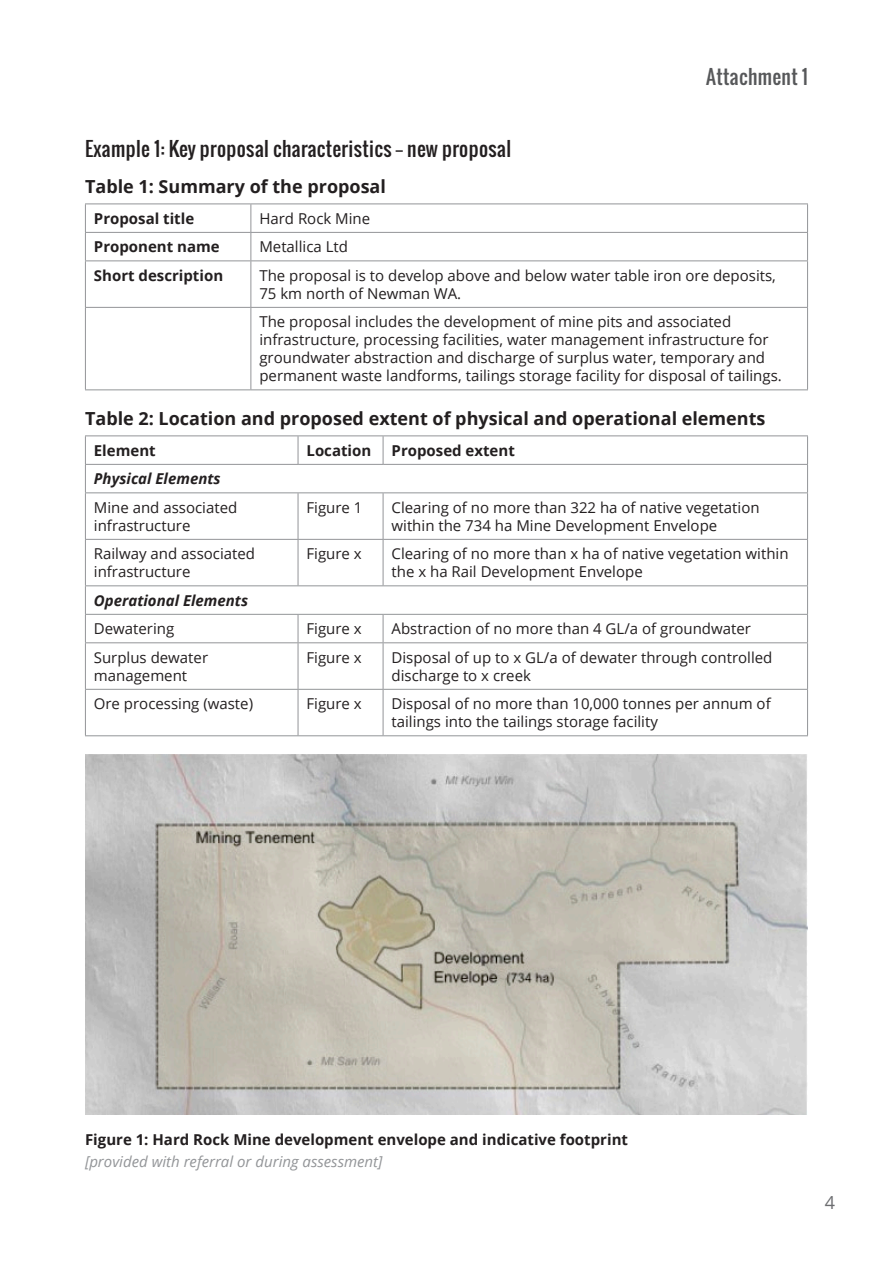
<style>
.page{position:relative;width:893px;height:1263px;background:#fff}
.page>*{position:absolute;margin:0;border:0;box-sizing:border-box;transform-origin:0 0}
.t1{font:19.5px "Oswald";letter-spacing:.02em;color:#231f20}
.t2{font:19.5px "Oswald";letter-spacing:.02em;color:#57585a}
.t3{font:700 18px "Open Sans";color:#231f20}
.t4{font:18px "Open Sans";color:#6c6d70}
.t5{font:15px/18px "Open Sans";color:#231f20}
.t6{font:700 15px "Open Sans";color:#231f20}
.t7{font:italic 15px "Open Sans";color:#939598}
.t8{font:italic 700 15px "Open Sans";color:#231f20}
</style>
<div class="page">
<hr style="left:85px;top:204px;width:166px;height:1px;background:#939598">
<hr style="left:251px;top:204px;width:557px;height:1px;background:#939598">
<hr style="left:85px;top:232px;width:166px;height:1px;background:#939598">
<svg style="left:85px;top:204px;width:1px;height:56px"></svg>
<hr style="left:251px;top:232px;width:557px;height:1px;background:#939598">
<svg style="left:250px;top:204px;width:1px;height:56px"></svg>
<svg style="left:807px;top:204px;width:1px;height:56px"></svg>
<hr style="left:85px;top:260px;width:166px;height:1px;background:#939598">
<hr style="left:85px;top:261px;width:1px;height:46px;background:#939598">
<hr style="left:251px;top:260px;width:557px;height:1px;background:#939598">
<hr style="left:250px;top:261px;width:1px;height:46px;background:#939598">
<hr style="left:807px;top:261px;width:1px;height:46px;background:#939598">
<hr style="left:85px;top:307px;width:166px;height:1px;background:#939598">
<hr style="left:85px;top:308px;width:1px;height:81px;background:#939598">
<hr style="left:251px;top:307px;width:557px;height:1px;background:#939598">
<hr style="left:250px;top:308px;width:1px;height:81px;background:#939598">
<hr style="left:807px;top:308px;width:1px;height:81px;background:#939598">
<hr style="left:85px;top:389px;width:166px;height:1px;background:#939598">
<hr style="left:251px;top:389px;width:557px;height:1px;background:#939598">
<hr style="left:85px;top:435px;width:213px;height:1px;background:#939598">
<hr style="left:298px;top:435px;width:85px;height:1px;background:#939598">
<svg style="left:298px;top:436px;width:1px;height:28px"></svg>
<hr style="left:383px;top:435px;width:425px;height:1px;background:#939598">
<svg style="left:383px;top:436px;width:1px;height:28px"></svg>
<hr style="left:85px;top:464px;width:213px;height:1px;background:#939598">
<svg style="left:85px;top:436px;width:1px;height:56px"></svg>
<hr style="left:298px;top:464px;width:85px;height:1px;background:#939598">
<hr style="left:383px;top:464px;width:425px;height:1px;background:#939598">
<svg style="left:807px;top:436px;width:1px;height:56px"></svg>
<hr style="left:85px;top:492px;width:213px;height:1px;background:#939598">
<hr style="left:85px;top:493px;width:1px;height:46px;background:#939598">
<hr style="left:298px;top:492px;width:85px;height:1px;background:#939598">
<hr style="left:298px;top:493px;width:1px;height:46px;background:#939598">
<hr style="left:383px;top:492px;width:425px;height:1px;background:#939598">
<hr style="left:383px;top:493px;width:1px;height:46px;background:#939598">
<hr style="left:807px;top:493px;width:1px;height:46px;background:#939598">
<hr style="left:85px;top:539px;width:213px;height:1px;background:#939598">
<hr style="left:85px;top:540px;width:1px;height:45px;background:#939598">
<hr style="left:298px;top:539px;width:85px;height:1px;background:#939598">
<hr style="left:298px;top:540px;width:1px;height:45px;background:#939598">
<hr style="left:383px;top:539px;width:425px;height:1px;background:#939598">
<hr style="left:383px;top:540px;width:1px;height:45px;background:#939598">
<hr style="left:807px;top:540px;width:1px;height:45px;background:#939598">
<hr style="left:85px;top:585px;width:213px;height:1px;background:#939598">
<hr style="left:298px;top:585px;width:85px;height:1px;background:#939598">
<hr style="left:383px;top:585px;width:425px;height:1px;background:#939598">
<hr style="left:85px;top:614px;width:213px;height:1px;background:#939598">
<svg style="left:85px;top:586px;width:1px;height:56px"></svg>
<hr style="left:298px;top:614px;width:85px;height:1px;background:#939598">
<svg style="left:298px;top:615px;width:1px;height:27px"></svg>
<hr style="left:383px;top:614px;width:425px;height:1px;background:#939598">
<svg style="left:383px;top:615px;width:1px;height:27px"></svg>
<svg style="left:807px;top:586px;width:1px;height:56px"></svg>
<hr style="left:85px;top:642px;width:213px;height:1px;background:#939598">
<hr style="left:85px;top:643px;width:1px;height:46px;background:#939598">
<hr style="left:298px;top:642px;width:85px;height:1px;background:#939598">
<hr style="left:298px;top:643px;width:1px;height:46px;background:#939598">
<hr style="left:383px;top:642px;width:425px;height:1px;background:#939598">
<hr style="left:383px;top:643px;width:1px;height:46px;background:#939598">
<hr style="left:807px;top:643px;width:1px;height:46px;background:#939598">
<hr style="left:85px;top:689px;width:213px;height:1px;background:#939598">
<hr style="left:85px;top:690px;width:1px;height:45px;background:#939598">
<hr style="left:298px;top:689px;width:85px;height:1px;background:#939598">
<hr style="left:298px;top:690px;width:1px;height:45px;background:#939598">
<hr style="left:383px;top:689px;width:425px;height:1px;background:#939598">
<hr style="left:383px;top:690px;width:1px;height:45px;background:#939598">
<hr style="left:807px;top:690px;width:1px;height:45px;background:#939598">
<hr style="left:85px;top:735px;width:213px;height:1px;background:#939598">
<hr style="left:298px;top:735px;width:85px;height:1px;background:#939598">
<hr style="left:383px;top:735px;width:425px;height:1px;background:#939598">
<img style="left:85px;top:754px;width:723px;height:360px">
<h1 class="t2" style="left:706px;top:62px;width:103px">Attachment 1</h1>
<h1 class="t1" style="left:85px;top:133px;width:428px">Example 1: Key proposal characteristics − new proposal</h1>
<p class="t3" style="left:85px;top:174px;width:302px">Table 1: Summary of the proposal</p>
<p class="t6" style="left:94px;top:208px;width:102px">Proposal title</p>
<p class="t5" style="left:259px;top:209px;width:112px">Hard Rock Mine</p>
<p class="t6" style="left:94px;top:236px;width:127px">Proponent name</p>
<p class="t5" style="left:259px;top:238px;width:90px">Metallica Ltd</p>
<p class="t6" style="left:94px;top:265px;width:131px">Short description</p>
<p class="t5" style="left:259px;top:266px;width:518px">The proposal is to develop above and below water table iron ore deposits,<br>75 km north of Newman WA.</p>
<p class="t5" style="left:259px;top:312px;width:524px">The proposal includes the development of mine pits and associated infrastructure, processing facilities, water management infrastructure for groundwater abstraction and discharge of surplus water, temporary and permanent waste landforms, tailings storage facility for disposal of tailings.</p>
<p class="t3" style="left:85px;top:406px;width:682px">Table 2: Location and proposed extent of physical and operational elements</p>
<p class="t6" style="left:94px;top:440px;width:63px">Element</p>
<p class="t6" style="left:307px;top:440px;width:66px">Location</p>
<p class="t6" style="left:392px;top:440px;width:125px">Proposed extent</p>
<p class="t8" style="left:94px;top:468px;width:128px">Physical Elements</p>
<p class="t5" style="left:94px;top:498px;width:145px">Mine and associated infrastructure</p>
<p class="t5" style="left:306px;top:498px;width:57px">Figure 1</p>
<p class="t5" style="left:392px;top:498px;width:370px">Clearing of no more than 322 ha of native vegetation within the 734 ha Mine Development Envelope</p>
<p class="t5" style="left:94px;top:544px;width:163px">Railway and associated infrastructure</p>
<p class="t5" style="left:306px;top:544px;width:57px">Figure x</p>
<p class="t5" style="left:392px;top:544px;width:399px">Clearing of no more than x ha of native vegetation within the x ha Rail Development Envelope</p>
<p class="t8" style="left:94px;top:590px;width:156px">Operational Elements</p>
<p class="t5" style="left:94px;top:619px;width:82px">Dewatering</p>
<p class="t5" style="left:306px;top:619px;width:57px">Figure x</p>
<p class="t5" style="left:392px;top:619px;width:361px">Abstraction of no more than 4 GL/a of groundwater</p>
<p class="t5" style="left:94px;top:648px;width:116px">Surplus dewater management</p>
<p class="t5" style="left:306px;top:648px;width:57px">Figure x</p>
<p class="t5" style="left:391px;top:648px;width:382px">Disposal of up to x GL/a of dewater through controlled discharge to x creek</p>
<p class="t5" style="left:94px;top:694px;width:161px">Ore processing (waste)</p>
<p class="t5" style="left:306px;top:694px;width:57px">Figure x</p>
<p class="t5" style="left:391px;top:694px;width:381px">Disposal of no more than 10,000 tonnes per annum of tailings into the tailings storage facility</p>
<p class="t6" style="left:85px;top:1129px;width:544px">Figure 1: Hard Rock Mine development envelope and indicative footprint</p>
<p class="t7" style="left:85px;top:1151px;width:299px">[provided with referral or during assessment]</p>
<p class="t4" style="left:825px;top:1190px;width:12px">4</p>
</div>
